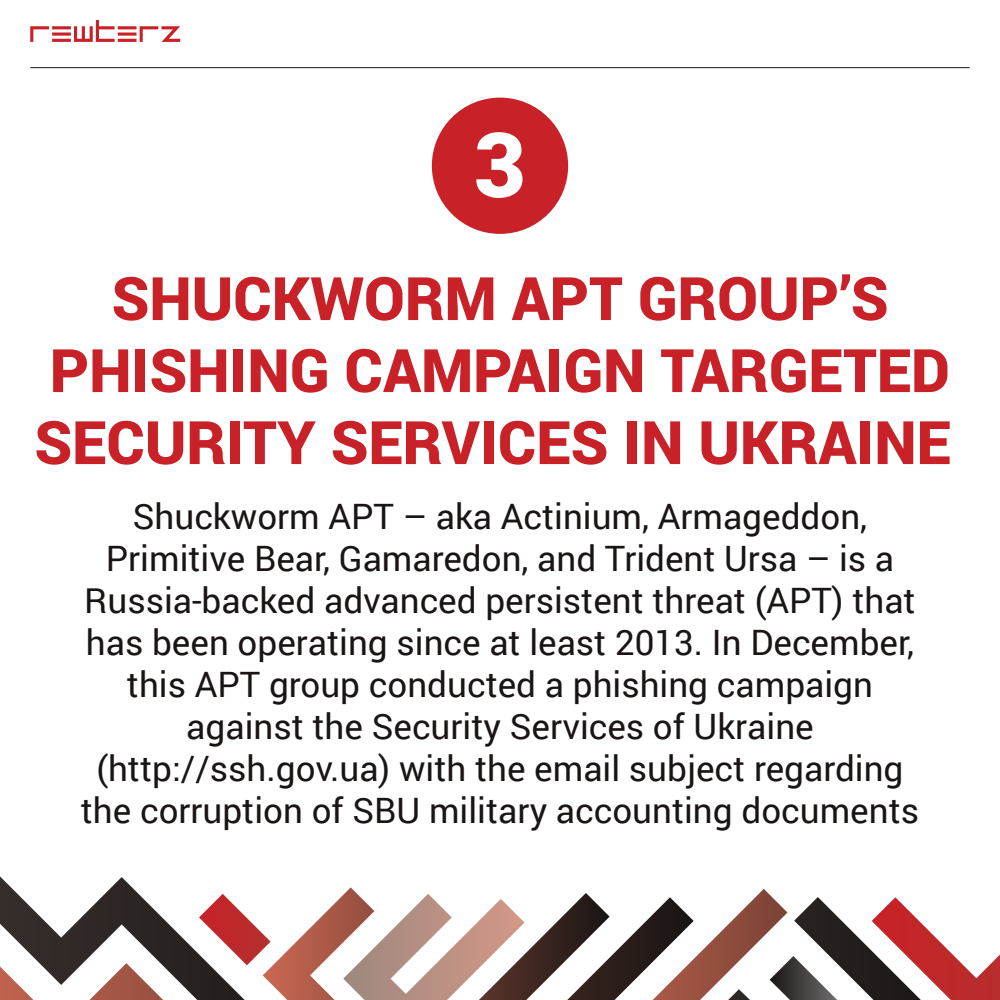
<style>
.page{position:relative;width:1000px;height:1000px;background:#fff}
.page>*{position:absolute;margin:0;border:0;box-sizing:border-box;transform-origin:0 0}
.t1{font:900 90px "Roboto";color:#fff}
.t2{font:900 60px/72px "Roboto";color:#c82127;text-align:center}
.t3{font:35px/42px "Roboto";color:#191514;text-align:center}
</style>
<div class="page">
<svg style="left:610px;top:914px;width:43px;height:86px"></svg>
<svg style="left:653px;top:889px;width:347px;height:111px"></svg>
<svg style="left:0;top:876px;width:610px;height:124px"></svg>
<div style="left:432px;top:98px;width:136px;height:136px;background:#c82127;border-radius:50%"></div>
<svg style="left:30px;top:20px;width:150px;height:22px"></svg>
<hr style="left:30px;top:67px;width:940px;height:1px;background:#191514">
<h1 class="t1" style="left:474px;top:101px;width:54px">3</h1>
<h2 class="t2" style="left:34px;top:260px;width:918px">SHUCKWORM APT GROUP’S<br>PHISHING CAMPAIGN TARGETED<br>SECURITY SERVICES IN UKRAINE</h2>
<p class="t3" style="left:81px;top:494px;width:840px">Shuckworm APT – aka Actinium, Armageddon, Primitive Bear, Gamaredon, and Trident Ursa – is a Russia-backed advanced persistent threat (APT) that has been operating since at least 2013. In December, this APT group conducted a phishing campaign against the Security Services of Ukraine (http://ssh.gov.ua) with the email subject regarding the corruption of SBU military accounting documents</p>
</div>
